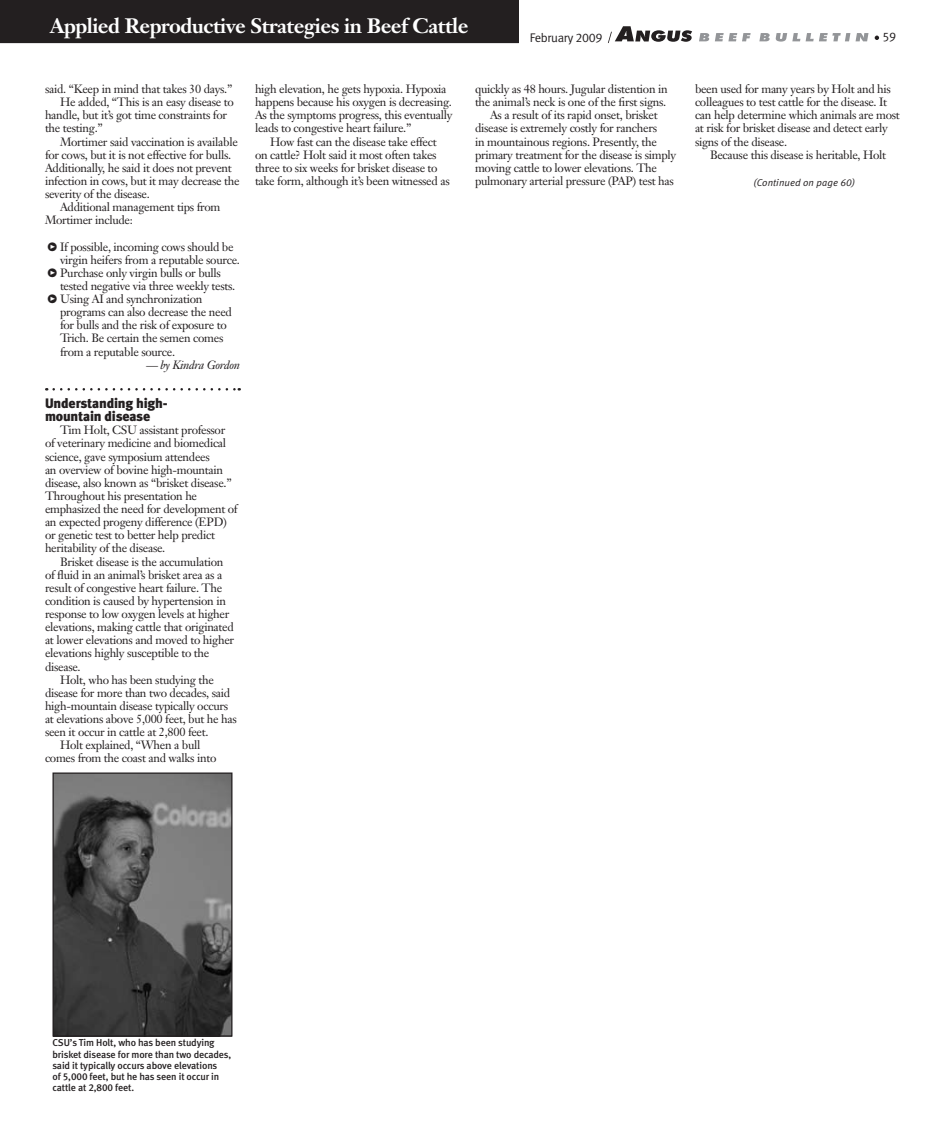
<style>
.page{position:relative;width:945px;height:1125px;background:#fff}
.page>*{position:absolute;margin:0;border:0;box-sizing:border-box;transform-origin:0 0}
.t1{font:700 20.62px "Janson Text";letter-spacing:-.025em;color:#fff}
.story_header{font:13.75px/13.1px "Meta Black LF";letter-spacing:-.015em;color:#231f20}
.t2{font:12.5px "Meta Normal LF";letter-spacing:-.025em;color:#231f20}
.body_text{font:11.88px/13.1px "Janson Text";letter-spacing:-.025em;color:#231f20}
.body_text-2{font:italic 11.88px "Janson Text";letter-spacing:-.025em;color:#231f20}
.cutlines{font:10px/11.2px "Meta Medium LF";letter-spacing:-.01em;color:#231f20}
.t3{font:italic 10px "Meta Normal LF";letter-spacing:.01em;color:#231f20}
.s1{font-family:"Meta Black Caps Expert"}
</style>
<div class="page">
<svg style="left:54px;top:388px;width:186px;height:3px"></svg>
<div style="left:0;top:0;width:519px;height:43px;background:#231f20"></div>
<img style="left:54px;top:774px;width:176px;height:261px">
<div style="left:52px;top:772px;width:180px;height:265px;border:1px solid #231f20"></div>
<svg style="left:699px;top:33px;width:10px;height:8px"></svg>
<svg style="left:715px;top:33px;width:36px;height:8px"></svg>
<svg style="left:759px;top:33px;width:11px;height:8px"></svg>
<svg style="left:776px;top:33px;width:24px;height:9px"></svg>
<svg style="left:806px;top:33px;width:44px;height:8px"></svg>
<svg style="left:856px;top:33px;width:13px;height:8px"></svg>
<svg style="left:608px;top:26px;width:84px;height:17px"></svg>
<svg style="left:875px;top:36px;width:4px;height:4px"></svg>
<h1 class="t1" style="left:50px;top:13px;width:420px">Applied Reproductive Strategies in Beef Cattle</h1>
<p class="t2" style="left:530px;top:31px;width:74px">February 2009</p>
<p class="t2" style="left:882px;top:30px;width:15px">59</p>
<p class="body_text" style="left:45px;top:82px;width:189px">said. “Keep in mind that takes 30 days.”</p>
<p class="body_text" style="left:45px;top:95px;width:190px;text-indent:15px">He added, “This is an easy disease to handle, but it’s got time constraints for the testing.”</p>
<p class="body_text" style="left:45px;top:135px;width:196px;text-indent:15px">Mortimer said vaccination is available for cows, but it is not effective for bulls.<br>Additionally, he said it does not prevent infection in cows, but it may decrease the severity of the disease.</p>
<p class="body_text" style="left:45px;top:200px;width:177px;text-indent:15px">Additional management tips from<br>Mortimer include:</p>
<p class="body_text" style="left:60px;top:240px;width:182px;text-indent:-12px"><span class="s1">X</span> If possible, incoming cows should be virgin heifers from a reputable source.</p>
<p class="body_text" style="left:60px;top:266px;width:177px;text-indent:-12px"><span class="s1">X</span> Purchase only virgin bulls or bulls tested negative via three weekly tests.</p>
<p class="body_text" style="left:60px;top:292px;width:173px;text-indent:-12px"><span class="s1">X</span> Using AI and synchronization programs can also decrease the need for bulls and the risk of exposure to<br>Trich. Be certain the semen comes from a reputable source.</p>
<p class="body_text-2" style="left:146px;top:357px;width:95px">— by Kindra Gordon</p>
<p class="story_header" style="left:45px;top:397px;width:124px">Understanding high&shy;mountain disease</p>
<p class="body_text" style="left:45px;top:424px;width:194px;text-indent:15px">Tim Holt, CSU assistant professor of veterinary medicine and biomedical science, gave symposium attendees<br>an overview of bovine high-mountain disease, also known as “brisket disease.” Throughout his presentation he emphasized the need for development of an expected progeny difference (EPD) or genetic test to better help predict heritability of the disease.</p>
<p class="body_text" style="left:45px;top:555px;width:191px;text-indent:15px">Brisket disease is the accumulation of fluid in an animal’s brisket area as a result of congestive heart failure. The condition is caused by hypertension in response to low oxygen levels at higher elevations, making cattle that originated at lower elevations and moved to higher elevations highly susceptible to the disease.</p>
<p class="body_text" style="left:45px;top:673px;width:193px;text-indent:15px">Holt, who has been studying the disease for more than two decades, said high-mountain disease typically occurs at elevations above 5,000 feet, but he has seen it occur in cattle at 2,800 feet.</p>
<p class="body_text" style="left:45px;top:739px;width:173px;text-align:center">Holt explained, “When a bull comes from the coast and walks into</p>
<p class="body_text" style="left:255px;top:82px;width:199px">high elevation, he gets hypoxia. Hypoxia happens because his oxygen is decreasing.<br>As the symptoms progress, this eventually leads to congestive heart failure.”</p>
<p class="body_text" style="left:255px;top:135px;width:196px;text-indent:15px">How fast can the disease take effect on cattle? Holt said it most often takes three to six weeks for brisket disease to take form, although it’s been witnessed as</p>
<p class="body_text" style="left:475px;top:82px;width:194px">quickly as 48 hours. Jugular distention in the animal’s neck is one of the first signs.</p>
<p class="body_text" style="left:475px;top:109px;width:203px;text-indent:15px">As a result of its rapid onset, brisket disease is extremely costly for ranchers<br>in mountainous regions. Presently, the primary treatment for the disease is simply moving cattle to lower elevations. The pulmonary arterial pressure (PAP) test has</p>
<p class="body_text" style="left:695px;top:82px;width:206px">been used for many years by Holt and his colleagues to test cattle for the disease. It can help determine which animals are most at risk for brisket disease and detect early signs of the disease.</p>
<p class="body_text" style="left:710px;top:148px;width:178px">Because this disease is heritable, Holt</p>
<p class="t3" style="left:754px;top:177px;width:103px">(Continued on page 60)</p>
<p class="cutlines" style="left:52px;top:1037px;width:180px">CSU’s Tim Holt, who has been studying brisket disease for more than two decades, said it typically occurs above elevations<br>of 5,000 feet, but he has seen it occur in cattle at 2,800 feet.</p>
</div>
